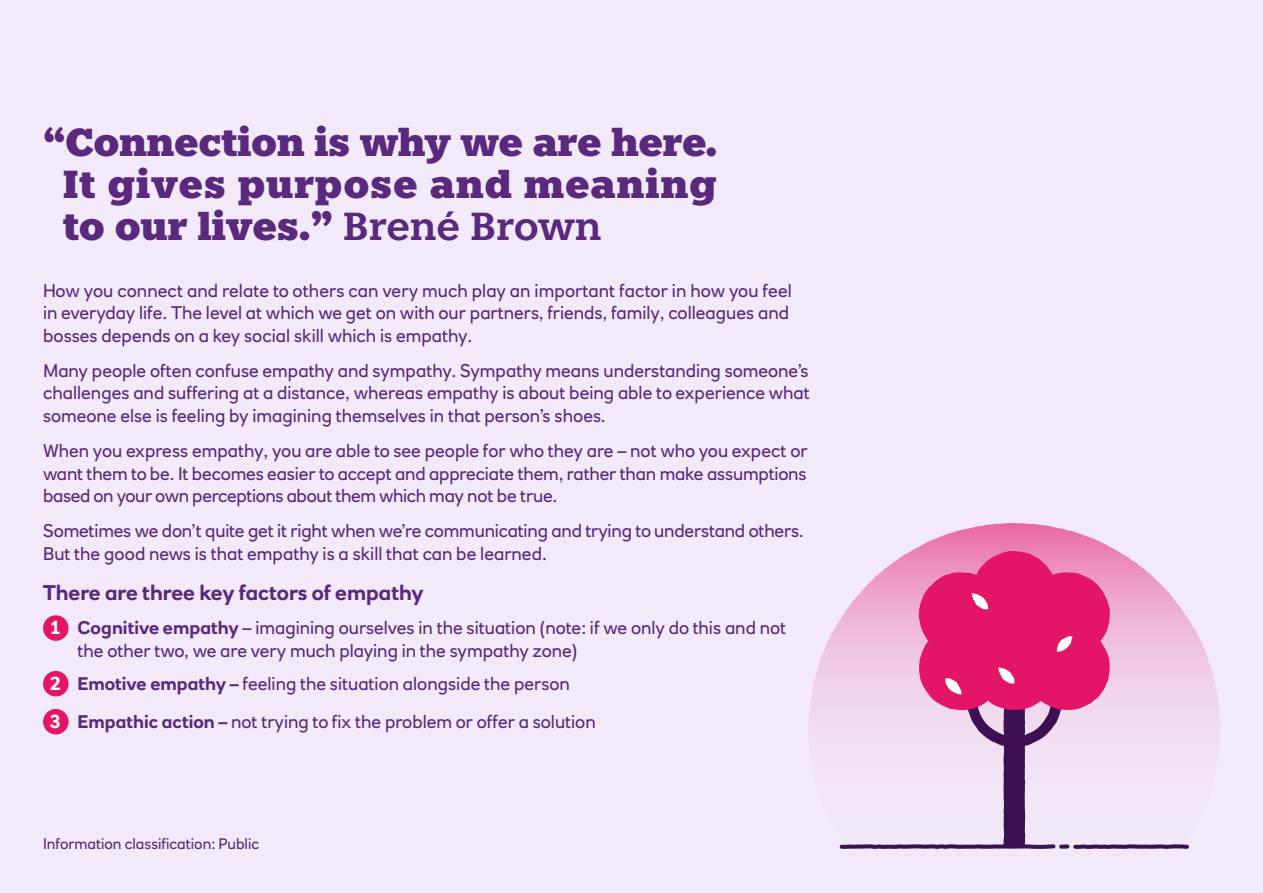
<style>
.page{position:relative;width:1263px;height:893px;background:#f2eaf9}
.page>*{position:absolute;margin:0;border:0;box-sizing:border-box;transform-origin:0 0}
.t1{font:900 39px/42px "Knile";letter-spacing:-.005em;color:#5a287d;text-align:justify}
.t2{font:700 21px "RN House Sans";color:#5a287d}
.t3{font:18px/22.5px "RN House Sans";color:#5a287d}
.t4{font:15px "RN House Sans";color:#5a287d}
.s1{font-weight:600}
.s2{font-weight:700;font-size:19.5px;color:#fff}
.s3{font-weight:700}
</style>
<div class="page">
<svg style="left:809px;top:523px;width:201px;height:222px"></svg>
<svg style="left:838px;top:551px;width:353px;height:298px"></svg>
<div style="left:43px;top:615px;width:26px;height:26px;background:#e51565;border-radius:50%"></div>
<div style="left:43px;top:671px;width:26px;height:25px;background:#e51565;border-radius:50%"></div>
<div style="left:43px;top:709px;width:26px;height:25px;background:#e51565;border-radius:50%"></div>
<h1 class="t1" style="left:63px;top:122px;width:656px;text-indent:-20px">“Connection is why we are here.<br>It gives purpose and meaning to our lives.” <span class="s1">Brené Brown</span></h1>
<p class="t3" style="left:43px;top:279px;width:750px">How you connect and relate to others can very much play an important factor in how you feel in everyday life. The level at which we get on with our partners, friends, family, colleagues and bosses depends on a key social skill which is empathy.</p>
<p class="t3" style="left:43px;top:359px;width:768px;text-align:justify">Many people often confuse empathy and sympathy. Sympathy means understanding someone’s challenges and suffering at a distance, whereas empathy is about being able to experience what someone else is feeling by imagining themselves in that person’s shoes.</p>
<p class="t3" style="left:43px;top:439px;width:766px;text-align:justify">When you express empathy, you are able to see people for who they are – not who you expect or want them to be. It becomes easier to accept and appreciate them, rather than make assumptions based on your own perceptions about them which may not be true.</p>
<p class="t3" style="left:43px;top:520px;width:762px">Sometimes we don’t quite get it right when we’re communicating and trying to understand others.<br>But the good news is that empathy is a skill that can be learned.</p>
<p class="t2" style="left:43px;top:580px;width:382px">There are three key factors of empathy</p>
<p class="t3" style="left:78px;top:616px;width:710px;text-indent:-27px"><span class="s2">1</span> <span class="s3">Cognitive empathy</span> – imagining ourselves in the situation (note: if we only do this and not the other two, we are very much playing in the sympathy zone)</p>
<p class="t3" style="left:50px;top:665px;width:547px;line-height:38px"><span class="s2">2</span> <span class="s3">Emotive empathy –</span> feeling the situation alongside the person<br><span class="s2">3</span> <span class="s3">Empathic action –</span> not trying to fix the problem or offer a solution</p>
<p class="t4" style="left:43px;top:835px;width:218px">Information classification: Public</p>
</div>
